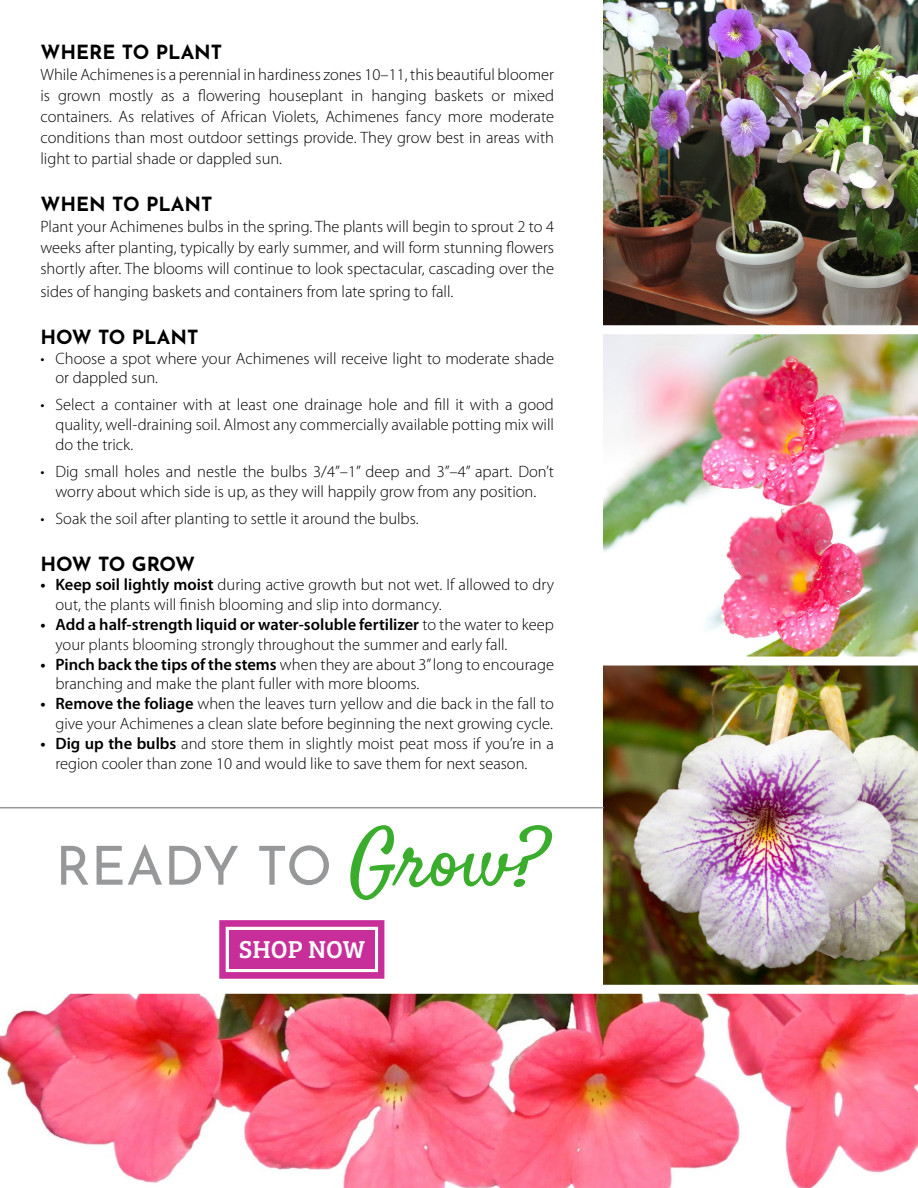
<style>
.page{position:relative;width:918px;height:1188px;background:#fff}
.page>*{position:absolute;margin:0;border:0;box-sizing:border-box;transform-origin:0 0}
.t1{font:53.7px "Josefin Sans";color:#96989a}
.t2{font:25.35px "Bree Serif";color:#fff}
.t3{font:700 19.5px "Josefin Sans";color:#000}
.t4{font:700 19.5px "Josefin Sans";letter-spacing:-.025em;color:#000}
.t5{font:300 16.5px/19.8px "Myriad Pro";color:#000}
.s1{font-weight:600}
.s2{font-family:"Satisfy";font-size:80.55px;color:#3aad2c}
</style>
<div class="page">
<img style="left:604px;top:0;width:314px;height:325px">
<img style="left:604px;top:334px;width:314px;height:323px">
<img style="left:604px;top:666px;width:314px;height:319px">
<img style="left:0;top:994px;width:918px;height:194px">
<svg style="left:219px;top:920px;width:165px;height:59px;background:#cf49a7"></svg>
<hr style="left:0;top:807px;width:604px;height:1px;background:#96989a">
<p class="t3" style="left:40px;top:35px;width:183px">WHERE TO PLANT</p>
<p class="t5" style="left:40px;top:64px;width:515px;line-height:21px;text-align:justify">While Achimenes is a perennial in hardiness zones 10–11, this beautiful bloomer is grown mostly as a flowering houseplant in hanging baskets or mixed containers. As relatives of African Violets, Achimenes fancy more moderate conditions than most outdoor settings provide. They grow best in areas with light to partial shade or dappled sun.</p>
<p class="t3" style="left:40px;top:186px;width:174px">WHEN TO PLANT</p>
<p class="t5" style="left:40px;top:216px;width:515px;line-height:21px;text-align:justify">Plant your Achimenes bulbs in the spring. The plants will begin to sprout 2 to 4 weeks after planting, typically by early summer, and will form stunning flowers shortly after. The blooms will continue to look spectacular, cascading over the</p>
<p class="t5" style="left:40px;top:282px;width:414px">sides of hanging baskets and containers from late spring to fall.</p>
<p class="t3" style="left:40px;top:320px;width:159px">HOW TO PLANT</p>
<p class="t5" style="left:55px;top:349px;width:500px;text-indent:-15px">• Choose a spot where your Achimenes will receive light to moderate shade or dappled sun.</p>
<p class="t5" style="left:55px;top:395px;width:500px;text-align:justify;text-indent:-15px">• Select a container with at least one drainage hole and fill it with a good quality, well-draining soil. Almost any commercially available potting mix will do the trick.</p>
<p class="t5" style="left:40px;top:462px;width:515px;text-align:center">• Dig small holes and nestle the bulbs 3/4”–1” deep and 3”–4” apart. Don’t worry about which side is up, as they will happily grow from any position.</p>
<p class="t5" style="left:40px;top:509px;width:380px">• Soak the soil after planting to settle it around the bulbs.</p>
<p class="t4" style="left:40px;top:546px;width:156px">HOW TO GROW</p>
<p class="t5" style="left:55px;top:575px;width:500px;text-indent:-15px"><span class="s1">• Keep soil lightly moist</span> during active growth but not wet. If allowed to dry out, the plants will finish blooming and slip into dormancy.</p>
<p class="t5" style="left:55px;top:615px;width:500px;text-indent:-15px"><span class="s1">• Add a half-strength liquid or water-soluble fertilizer</span> to the water to keep your plants blooming strongly throughout the summer and early fall.</p>
<p class="t5" style="left:55px;top:655px;width:500px;text-indent:-15px"><span class="s1">• Pinch back the tips of the stems</span> when they are about 3” long to encourage branching and make the plant fuller with more blooms.</p>
<p class="t5" style="left:40px;top:694px;width:515px;text-align:right"><span class="s1">• Remove the foliage</span> when the leaves turn yellow and die back in the fall to give your Achimenes a clean slate before beginning the next growing cycle.</p>
<p class="t5" style="left:55px;top:734px;width:500px;text-indent:-15px"><span class="s1">• Dig up the bulbs</span> and store them in slightly moist peat moss if you’re in a region cooler than zone 10 and would like to save them for next season.</p>
<h1 class="t1" style="left:56px;top:821px;width:494px">READY TO <span class="s2">Grow?</span></h1>
<h2 class="t2" style="left:239px;top:931px;width:128px">SHOP NOW</h2>
</div>
